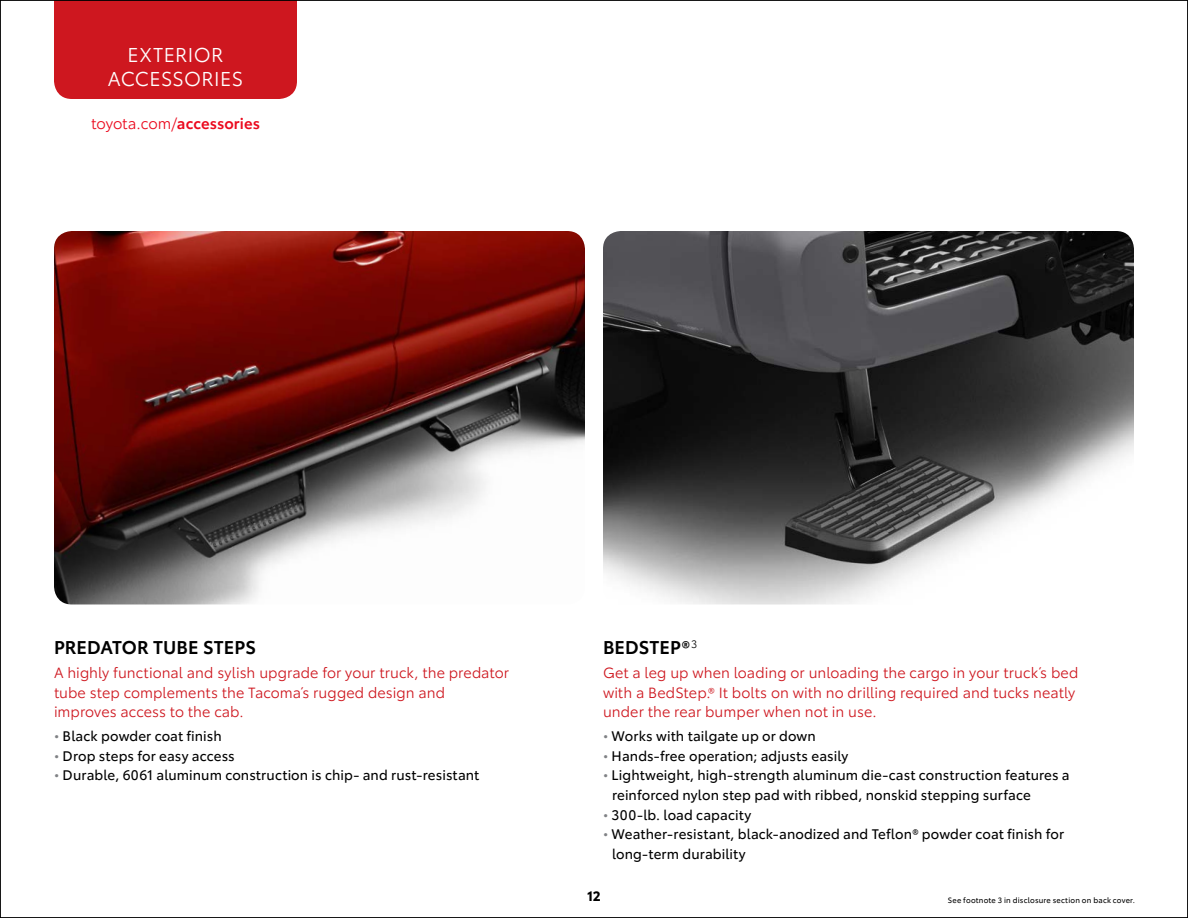
<style>
.page{position:relative;width:1188px;height:918px;background:#fff}
.page>*{position:absolute;margin:0;border:0;box-sizing:border-box;transform-origin:0 0}
.t1{font:19.5px/24px "Toyota Type";letter-spacing:.015em;color:#fff;text-align:center}
.t2{font:600 18px "Toyota Type";letter-spacing:.005em;color:#000}
.t3{font:15px "Toyota Type";letter-spacing:-.005em;color:#eb0a1e}
.t4{font:14.4px/19.5px "Toyota Type";letter-spacing:.005em;color:#ce171f}
.t5{font:13.5px/19.6px "Toyota Type";letter-spacing:.01em;color:#000}
.t6{font:700 13.2px "Toyota Type";color:#000}
.t7{font:7.5px "Toyota Type";letter-spacing:.025em;color:#000}
.s1{font-weight:600}
.s2{color:#808285}
</style>
<div class="page">
<img style="left:54px;top:231px;width:531px;height:373px">
<img style="left:603px;top:231px;width:531px;height:373px">
<div style="left:54px;top:2px;width:243px;height:97px;background:#ce171f"></div>
<h1 class="t1" style="left:108px;top:41px;width:137px">EXTERIOR<br>ACCESSORIES</h1>
<p class="t3" style="left:91px;top:113px;width:170px">toyota.com/<span class="s1">accessories</span></p>
<h2 class="t2" style="left:54px;top:634px;width:204px">PREDATOR TUBE STEPS</h2>
<p class="t4" style="left:54px;top:662px;width:457px">A highly functional and sylish upgrade for your truck, the predator tube step complements the Tacoma΄s rugged design and improves access to the cab.</p>
<p class="t5" style="left:54px;top:726px;width:169px"><span class="s2">•</span> Black powder coat finish</p>
<p class="t5" style="left:54px;top:745px;width:182px"><span class="s2">•</span> Drop steps for easy access</p>
<p class="t5" style="left:54px;top:765px;width:427px"><span class="s2">•</span> Durable, 6061 aluminum construction is chip- and rust-resistant</p>
<h2 class="t2" style="left:603px;top:634px;width:96px">BEDSTEP®<sup>3</sup></h2>
<p class="t4" style="left:603px;top:662px;width:477px">Get a leg up when loading or unloading the cargo in your truck΄s bed with a BedStep.® It bolts on with no drilling required and tucks neatly under the rear bumper when not in use.</p>
<p class="t5" style="left:603px;top:726px;width:214px"><span class="s2">•</span> Works with tailgate up or down</p>
<p class="t5" style="left:603px;top:745px;width:247px"><span class="s2">•</span> Hands-free operation; adjusts easily</p>
<p class="t5" style="left:612px;top:765px;width:459px;text-indent:-9px"><span class="s2">•</span> Lightweight, high-strength aluminum die-cast construction features a reinforced nylon step pad with ribbed, nonskid stepping surface</p>
<p class="t5" style="left:603px;top:804px;width:150px"><span class="s2">•</span> 300-lb. load capacity</p>
<p class="t5" style="left:612px;top:824px;width:454px;text-indent:-9px"><span class="s2">•</span> Weather-resistant, black-anodized and Teflon® powder coat finish for long-term durability</p>
<p class="t6" style="left:587px;top:886px;width:15px">12</p>
<p class="t7" style="left:948px;top:895px;width:189px">See footnote 3 in disclosure section on back cover.</p>
</div>
